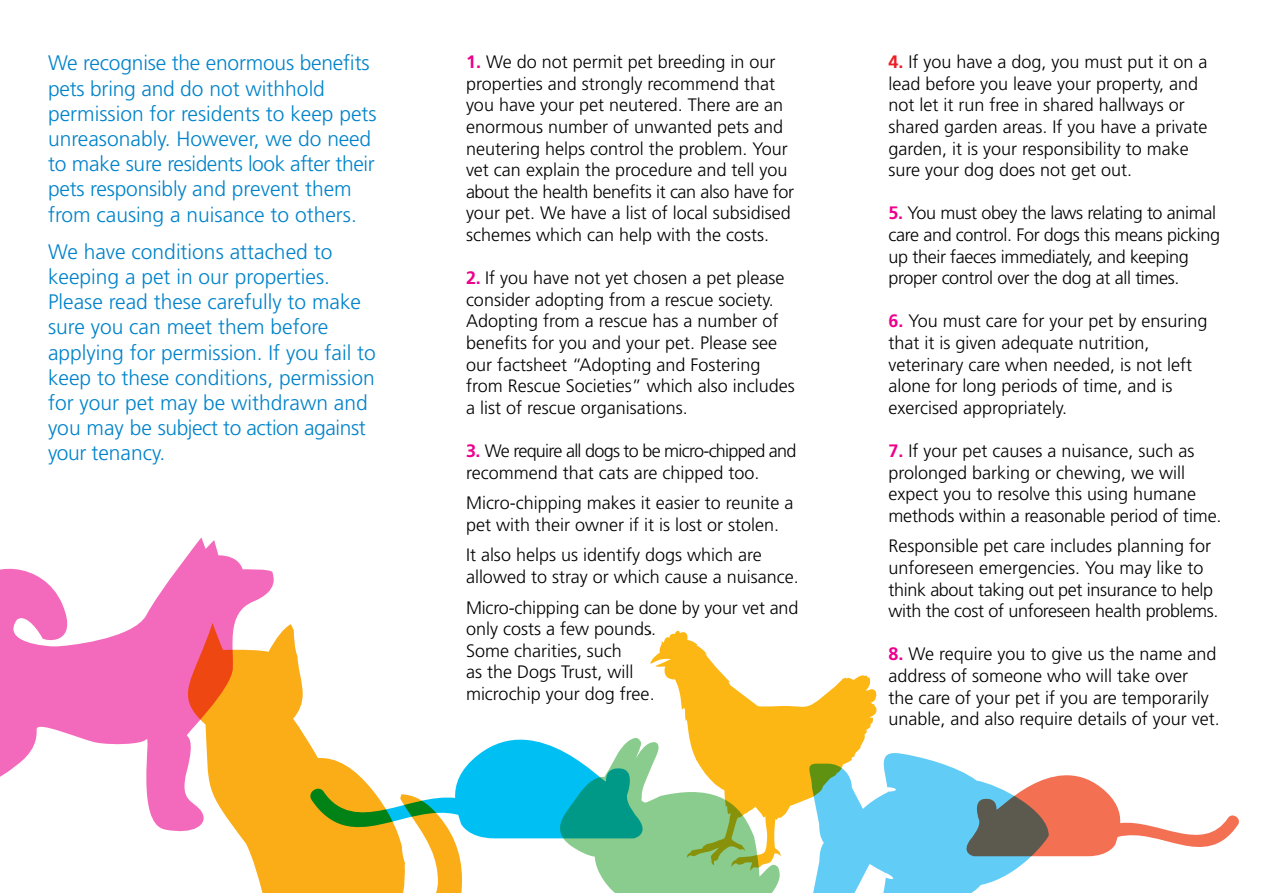
<style>
.page{position:relative;width:1263px;height:893px;background:#fff}
.page>*{position:absolute;margin:0;border:0;box-sizing:border-box;transform-origin:0 0}
.t1{font:300 21px/25.2px "Frutiger";color:#0083ca}
.t2{font:300 18px/21.6px "Frutiger";color:#000}
.t3{font:300 18px/21.6px "Frutiger";letter-spacing:-.02em;color:#000}
.t4{font:300 18px/21.6px "Frutiger";letter-spacing:-.04em;color:#000}
.s1{font-weight:700;color:#ec008c}
.s2{font-weight:700;color:#ed1d24}
</style>
<div class="page">
<svg style="left:242px;top:624px;width:67px;height:269px;fill:#fbad18"></svg>
<svg style="left:0;top:537px;width:275px;height:301px"></svg>
<svg style="left:813px;top:753px;width:426px;height:140px"></svg>
<svg style="left:650px;top:631px;width:226px;height:240px"></svg>
<svg style="left:309px;top:738px;width:471px;height:155px"></svg>
<p class="t1" style="left:48px;top:51px;width:330px">We recognise the enormous benefits pets bring and do not withhold permission for residents to keep pets unreasonably. However, we do need to make sure residents look after their pets responsibly and prevent them from causing a nuisance to others.</p>
<p class="t1" style="left:48px;top:239px;width:329px">We have conditions attached to keeping a pet in our properties.<br>Please read these carefully to make sure you can meet them before applying for permission. If you fail to keep to these conditions, permission for your pet may be withdrawn and you may be subject to action against your tenancy.</p>
<p class="t2" style="left:466px;top:51px;width:330px"><span class="s1">1.</span> We do not permit pet breeding in our properties and strongly recommend that you have your pet neutered. There are an enormous number of unwanted pets and neutering helps control the problem. Your vet can explain the procedure and tell you about the health benefits it can also have for your pet. We have a list of local subsidised schemes which can help with the costs.</p>
<p class="t2" style="left:466px;top:267px;width:330px"><span class="s1">2.</span> If you have not yet chosen a pet please consider adopting from a rescue society.<br>Adopting from a rescue has a number of benefits for you and your pet. Please see our factsheet “Adopting and Fostering from Rescue Societies” which also includes a list of rescue organisations.</p>
<p class="t4" style="left:466px;top:440px;width:332px"><span class="s1">3.</span> We require all dogs to be micro-chipped and recommend that cats are chipped too.</p>
<p class="t2" style="left:466px;top:492px;width:329px">Micro-chipping makes it easier to reunite a pet with their owner if it is lost or stolen.</p>
<p class="t2" style="left:466px;top:544px;width:334px">It also helps us identify dogs which are allowed to stray or which cause a nuisance.</p>
<p class="t2" style="left:466px;top:596px;width:334px">Micro-chipping can be done by your vet and only costs a few pounds.<br>Some charities, such<br>as the Dogs Trust, will<br>microchip your dog free.</p>
<p class="t2" style="left:888px;top:51px;width:321px"><span class="s2">4.</span> If you have a dog, you must put it on a lead before you leave your property, and not let it run free in shared hallways or shared garden areas. If you have a private garden, it is your responsibility to make sure your dog does not get out.</p>
<p class="t3" style="left:888px;top:202px;width:333px"><span class="s1">5.</span> You must obey the laws relating to animal care and control. For dogs this means picking up their faeces immediately, and keeping proper control over the dog at all times.</p>
<p class="t2" style="left:888px;top:310px;width:321px"><span class="s1">6.</span> You must care for your pet by ensuring that it is given adequate nutrition, veterinary care when needed, is not left alone for long periods of time, and is exercised appropriately.</p>
<p class="t2" style="left:888px;top:440px;width:334px"><span class="s1">7.</span> If your pet causes a nuisance, such as prolonged barking or chewing, we will expect you to resolve this using humane methods within a reasonable period of time.</p>
<p class="t3" style="left:888px;top:535px;width:331px">Responsible pet care includes planning for unforeseen emergencies. You may like to think about taking out pet insurance to help with the cost of unforeseen health problems.</p>
<p class="t2" style="left:888px;top:643px;width:333px"><span class="s1">8.</span> We require you to give us the name and address of someone who will take over<br>the care of your pet if you are temporarily unable, and also require details of your vet.</p>
</div>
